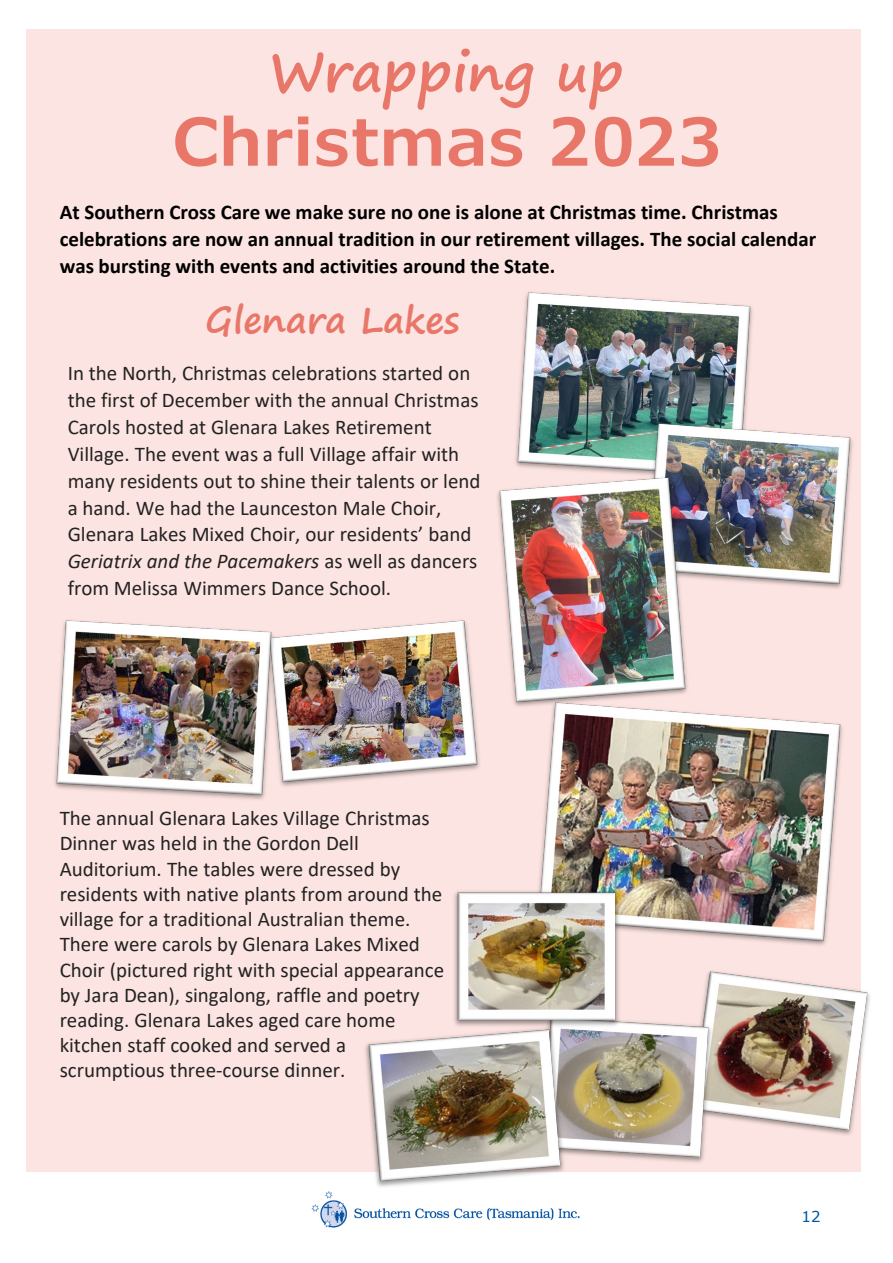
<style>
.page{position:relative;width:893px;height:1263px;background:#fff}
.page>*{position:absolute;margin:0;border:0;box-sizing:border-box;transform-origin:0 0}
.t1{font:600 66px "Verdana Pro";color:#e97769}
.t2{font:700 54px "Segoe Print";color:#e97769}
.t3{font:700 36px "Segoe Print";color:#e97769}
.t4{font:21px/25.2px "Calibri";color:#222}
.t5{font:700 21px/27px "Calibri";color:#000}
.t6{font:15px "Verdana";color:#0055a5}
.s1{font-style:italic}
</style>
<div class="page">
<img style="left:311px;top:1191px;width:269px;height:37px">
<div style="left:26px;top:29px;width:834px;height:1142px;background:#fbe4e1"></div>
<img style="left:515px;top:292px;width:238px;height:181px">
<img style="left:642px;top:419px;width:211px;height:170px">
<img style="left:538px;top:711px;width:305px;height:235px">
<img style="left:497px;top:473px;width:195px;height:238px">
<img style="left:278px;top:620px;width:202px;height:167px">
<img style="left:54px;top:620px;width:224px;height:180px">
<img style="left:702px;top:967px;width:168px;height:172px">
<img style="left:567px;top:1013px;width:147px;height:150px">
<img style="left:362px;top:1029px;width:205px;height:158px">
<img style="left:454px;top:888px;width:167px;height:141px">
<h2 class="t2" style="left:269px;top:23px;width:356px">Wrapping up</h2>
<h2 class="t1" style="left:171px;top:99px;width:551px">Christmas 2023</h2>
<p class="t5" style="left:60px;top:198px;width:758px">At Southern Cross Care we make sure no one is alone at Christmas time. Christmas celebrations are now an annual tradition in our retirement villages. The social calendar was bursting with events and activities around the State.</p>
<p class="t3" style="left:205px;top:287px;width:255px">Glenara Lakes</p>
<p class="t4" style="left:68px;top:359px;width:414px;line-height:27px">In the North, Christmas celebrations started on the first of December with the annual Christmas Carols hosted at Glenara Lakes Retirement Village. The event was a full Village affair with many residents out to shine their talents or lend a hand. We had the Launceston Male Choir, Glenara Lakes Mixed Choir, our residents’ band <span class="s1">Geriatrix and the Pacemakers</span> as well as dancers from Melissa Wimmers Dance School.</p>
<p class="t4" style="left:60px;top:805px;width:386px">The annual Glenara Lakes Village Christmas Dinner was held in the Gordon Dell Auditorium. The tables were dressed by residents with native plants from around the village for a traditional Australian theme.<br>There were carols by Glenara Lakes Mixed Choir (pictured right with special appearance by Jara Dean), singalong, raffle and poetry reading. Glenara Lakes aged care home kitchen staff cooked and served a</p>
<p class="t4" style="left:60px;top:1057px;width:287px">scrumptious three-course dinner.</p>
<p class="t6" style="left:801px;top:1206px;width:21px">12</p>
</div>
